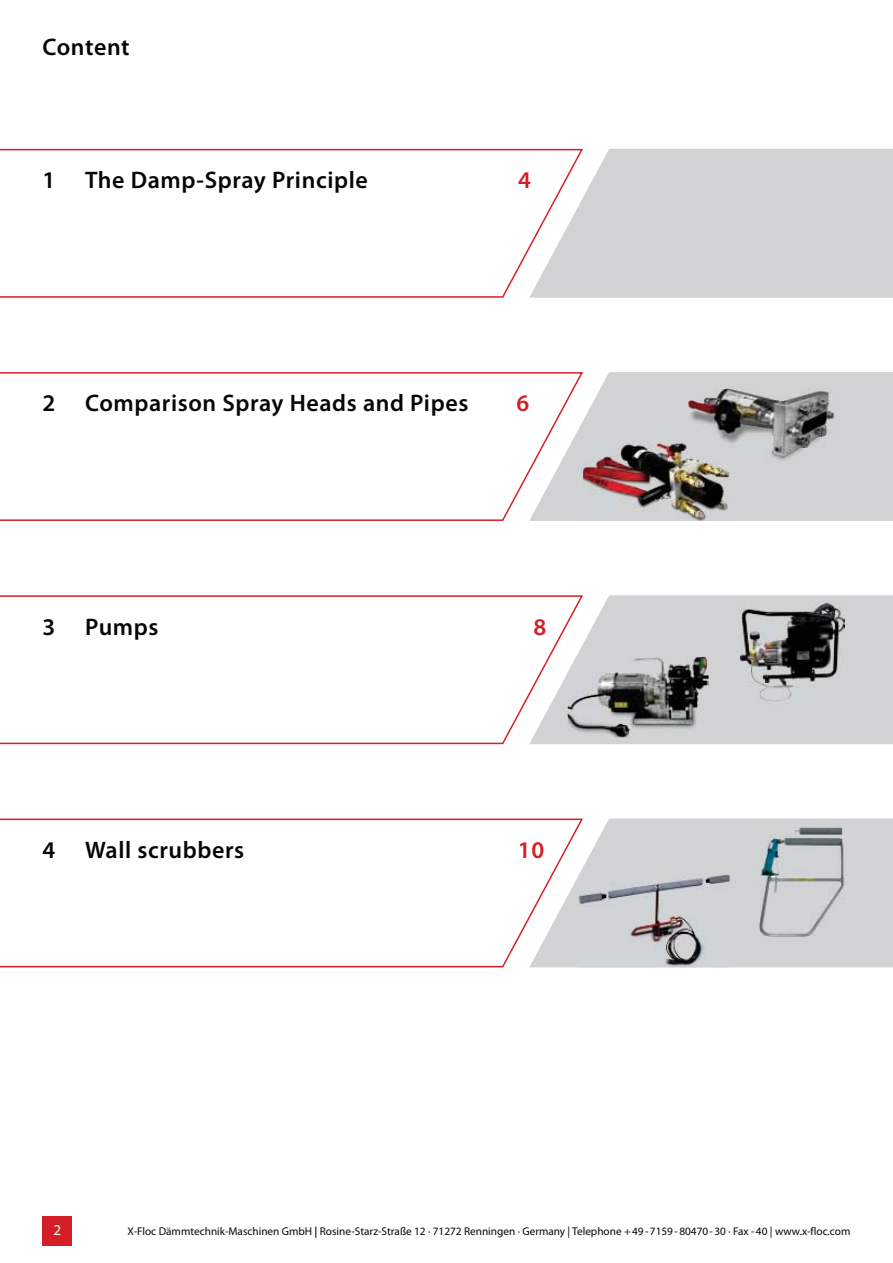
<style>
.page{position:relative;width:893px;height:1263px;background:#fff}
.page>*{position:absolute;margin:0;border:0;box-sizing:border-box;transform-origin:0 0}
.t1{font:600 24px "Myriad Pro";letter-spacing:.025em;color:#030806}
.t2{font:600 24px "Myriad Pro";color:#d51f26}
.t3{font:15px "Myriad Pro";color:#fff}
.t4{font:11.25px "Myriad Pro";color:#030806}
.s1{font-weight:600}
</style>
<div class="page">
<div style="left:42px;top:1216px;width:30px;height:30px;background:#d51f26"></div>
<svg style="left:0;top:148px;width:583px;height:150px"></svg>
<svg style="left:529px;top:149px;width:364px;height:149px;background:#d6d6d7"></svg>
<svg style="left:0;top:372px;width:529px;height:149px"></svg>
<svg style="left:529px;top:372px;width:364px;height:149px;fill:#d1d2d3"></svg>
<svg style="left:0;top:595px;width:529px;height:150px"></svg>
<svg style="left:529px;top:595px;width:364px;height:149px;fill:#d1d2d3"></svg>
<svg style="left:0;top:818px;width:584px;height:150px"></svg>
<svg style="left:529px;top:819px;width:364px;height:148px;fill:#d1d2d3"></svg>
<img style="left:583px;top:443px;width:146px;height:78px">
<img style="left:568px;top:657px;width:140px;height:80px">
<img style="left:578px;top:875px;width:151px;height:92px">
<img style="left:759px;top:828px;width:91px;height:109px">
<img style="left:688px;top:389px;width:145px;height:72px">
<img style="left:688px;top:443px;width:41px;height:18px">
<img style="left:740px;top:604px;width:104px;height:101px">
<h1 class="t1" style="left:42px;top:38px;width:89px">Content</h1>
<h1 class="t1" style="left:42px;top:171px;width:327px">1 The Damp-Spray Principle</h1>
<h1 class="t2" style="left:518px;top:171px;width:14px">4</h1>
<h1 class="t1" style="left:42px;top:394px;width:427px">2 Comparison Spray Heads and Pipes</h1>
<h1 class="t2" style="left:516px;top:394px;width:14px">6</h1>
<h1 class="t1" style="left:42px;top:617px;width:118px">3 Pumps</h1>
<h1 class="t2" style="left:533px;top:617px;width:14px">8</h1>
<h1 class="t1" style="left:42px;top:841px;width:203px">4 Wall scrubbers</h1>
<h1 class="t2" style="left:518px;top:841px;width:28px">10</h1>
<h2 class="t3" style="left:53px;top:1224px;width:9px">2</h2>
<p class="t4" style="left:128px;top:1226px;width:724px">X-Floc Dämmtechnik-Maschinen GmbH <span class="s1">|</span> Rosine-Starz-Straße 12 · 71272 Renningen · Germany | Telephone + 49 - 7159 - 80470 - 30 · Fax - 40 | www.x-floc.com</p>
</div>
